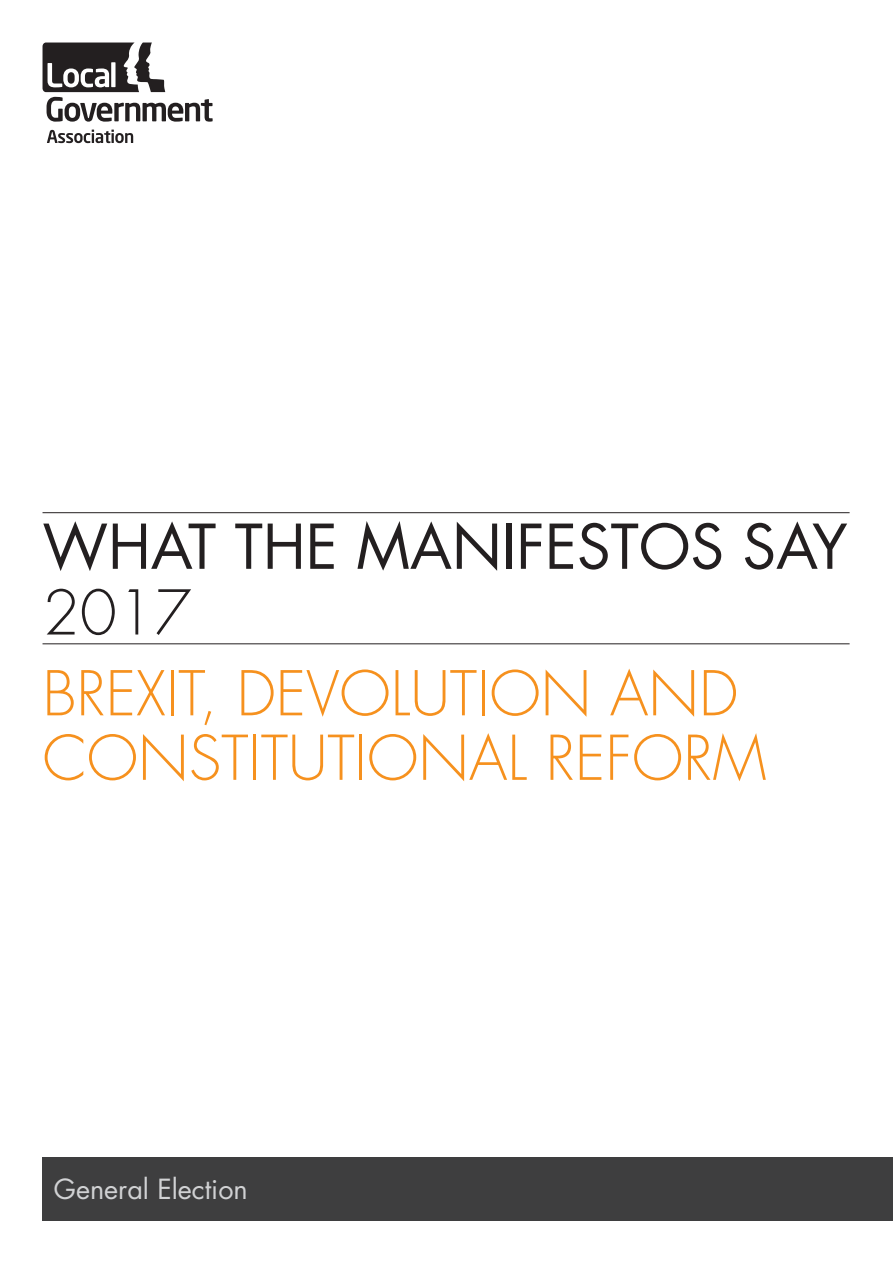
<style>
.page{position:relative;width:893px;height:1263px;background:#fff}
.page>*{position:absolute;margin:0;border:0;box-sizing:border-box;transform-origin:0 0}
.manifesto_COVER_COLO{font:300 60px/64.5px "Futura";color:#f6911e}
.manifesto_COVER{font:60px/65.7px "Futura";color:#231f20}
.manifesto_INTRO_PARA{font:27px "Futura";color:#d1d2d4}
.s1{font-weight:300}
</style>
<div class="page">
<div style="left:43px;top:1157px;width:850px;height:63px;background:#3e3e3f"></div>
<svg style="left:47px;top:130px;width:86px;height:13px"></svg>
<svg style="left:43px;top:43px;width:170px;height:79px"></svg>
<hr style="left:43px;top:512px;width:807px;height:1px;background:#231f20">
<hr style="left:43px;top:643px;width:807px;height:1px;background:#231f20">
<p class="manifesto_COVER" style="left:43px;top:513px;width:807px">WHAT THE MANIFESTOS SAY<br><span class="s1">2017</span></p>
<p class="manifesto_COVER_COLO" style="left:43px;top:662px;width:725px">BREXIT, DEVOLUTION AND<br>CONSTITUTIONAL REFORM</p>
<p class="manifesto_INTRO_PARA" style="left:54px;top:1170px;width:195px">General Election</p>
</div>
